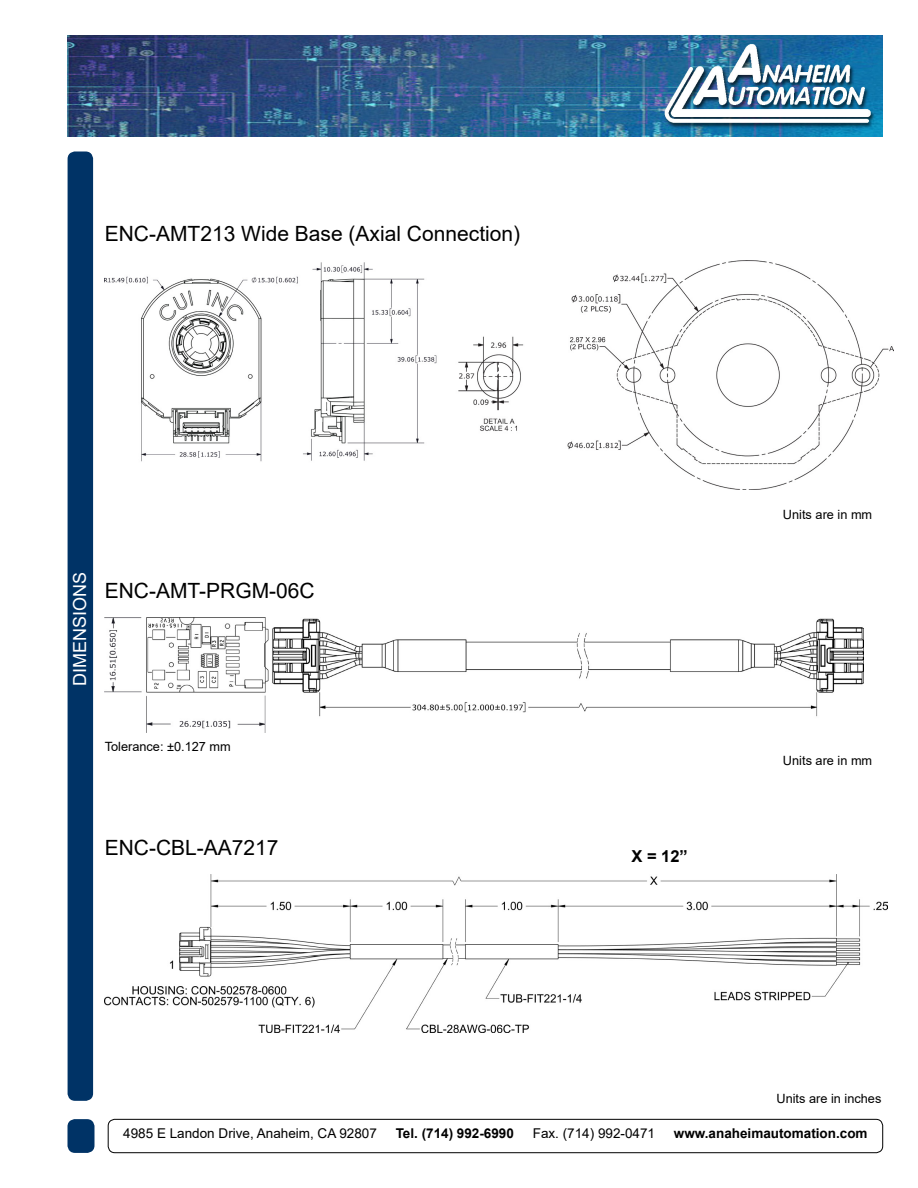
<style>
.page{position:relative;width:918px;height:1188px;background:#fff}
.page>*{position:absolute;margin:0;border:0;box-sizing:border-box;transform-origin:0 0}
.t1{font:21px "Arial";color:#000}
.t2{font:18px "Arial";color:#fff}
.t3{font:700 16.5px "Arial";color:#000}
.t4{font:13.5px "Arial";color:#000}
.t5{font:700 13.5px "Arial";color:#000}
.t6{font:12.75px "Arial";color:#000}
</style>
<div class="page">
<img style="left:68px;top:35px;width:815px;height:101px">
<div style="left:68px;top:1120px;width:26px;height:32px;background:#036;border-radius:7px"></div>
<div style="left:68px;top:1119px;width:26px;height:34px;border:2px solid #036;border-radius:7px"></div>
<div style="left:108px;top:1119px;width:775px;height:34px;border:1px solid #000;border-radius:7px"></div>
<div style="left:68px;top:152px;width:24px;height:948px;background:#036;border-radius:7px"></div>
<div style="left:68px;top:152px;width:25px;height:949px;border:2px solid #036;border-radius:7px"></div>
<img style="left:105px;top:261px;width:789px;height:229px">
<img style="left:105px;top:617px;width:758px;height:115px">
<img style="left:105px;top:875px;width:782px;height:158px">
<p class="t1" style="left:105px;top:220px;width:417px">ENC-AMT213 Wide Base (Axial Connection)</p>
<p class="t2" style="left:67px;top:686px;width:116px;rotate:-90deg">DIMENSIONS</p>
<p class="t1" style="left:105px;top:576px;width:211px">ENC-AMT-PRGM-06C</p>
<p class="t6" style="left:105px;top:737px;width:128px">Tolerance: ±0.127 mm</p>
<p class="t1" style="left:105px;top:833px;width:175px">ENC-CBL-AA7217</p>
<p class="t3" style="left:631px;top:845px;width:58px">X = 12”</p>
<p class="t6" style="left:783px;top:506px;width:91px">Units are in mm</p>
<p class="t6" style="left:783px;top:752px;width:91px">Units are in mm</p>
<p class="t6" style="left:777px;top:1090px;width:106px">Units are in inches</p>
<p class="t4" style="left:123px;top:1124px;width:255px">4985 E Landon Drive, Anaheim, CA 92807</p>
<p class="t5" style="left:396px;top:1123px;width:120px">Tel. (714) 992-6990</p>
<p class="t4" style="left:533px;top:1124px;width:124px">Fax. (714) 992-0471</p>
<p class="t5" style="left:674px;top:1123px;width:195px">www.anaheimautomation.com</p>
</div>
